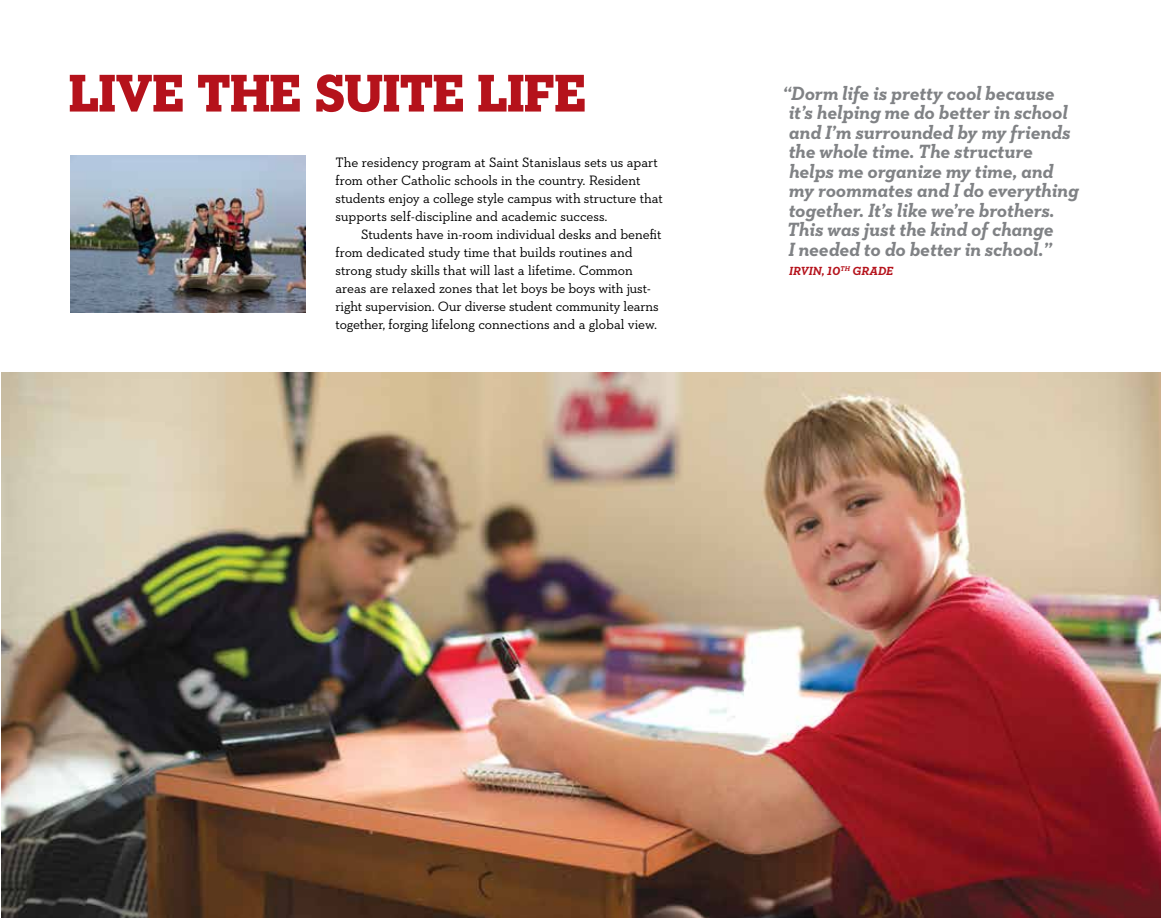
<style>
.page{position:relative;width:1161px;height:918px;background:#fff}
.page>*{position:absolute;margin:0;border:0;box-sizing:border-box;transform-origin:0 0}
.t1{font:54px "Neutraface Slab Display Titling";color:#b5121b}
.t2{font:italic 700 19.5px/19.5px "Neutraface Slab Text";letter-spacing:-.005em;color:#808285}
.t3{font:13.8px/18px "Neutraface Slab Text";letter-spacing:-.005em;color:#000}
.t4{font:italic 700 12px "Neutraface Slab Text";letter-spacing:.01em;color:#b5121b}
</style>
<div class="page">
<img style="left:1px;top:372px;width:1160px;height:546px">
<img style="left:70px;top:156px;width:235px;height:156px">
<h1 class="t1" style="left:69px;top:59px;width:519px">LIVE THE SUITE LIFE</h1>
<p class="t3" style="left:336px;top:153px;width:329px">The residency program at Saint Stanislaus sets us apart from other Catholic schools in the country. Resident students enjoy a college style campus with structure that supports self-discipline and academic success.</p>
<p class="t3" style="left:336px;top:225px;width:328px;text-indent:26px">Students have in-room individual desks and benefit from dedicated study time that builds routines and strong study skills that will last a lifetime. Common areas are relaxed zones that let boys be boys with just&shy;right supervision. Our diverse student community learns together, forging lifelong connections and a global view.</p>
<p class="t2" style="left:783px;top:83px;width:298px">“Dorm life is pretty cool because it’s helping me do better in school and I’m surrounded by my friends the whole time. The structure<br>helps me organize my time, and<br>my roommates and I do everything together. It’s like we’re brothers.<br>This was just the kind of change<br>I needed to do better in school.”</p>
<p class="t4" style="left:789px;top:263px;width:106px">Irvin, 10<sup>th</sup> grade</p>
</div>
